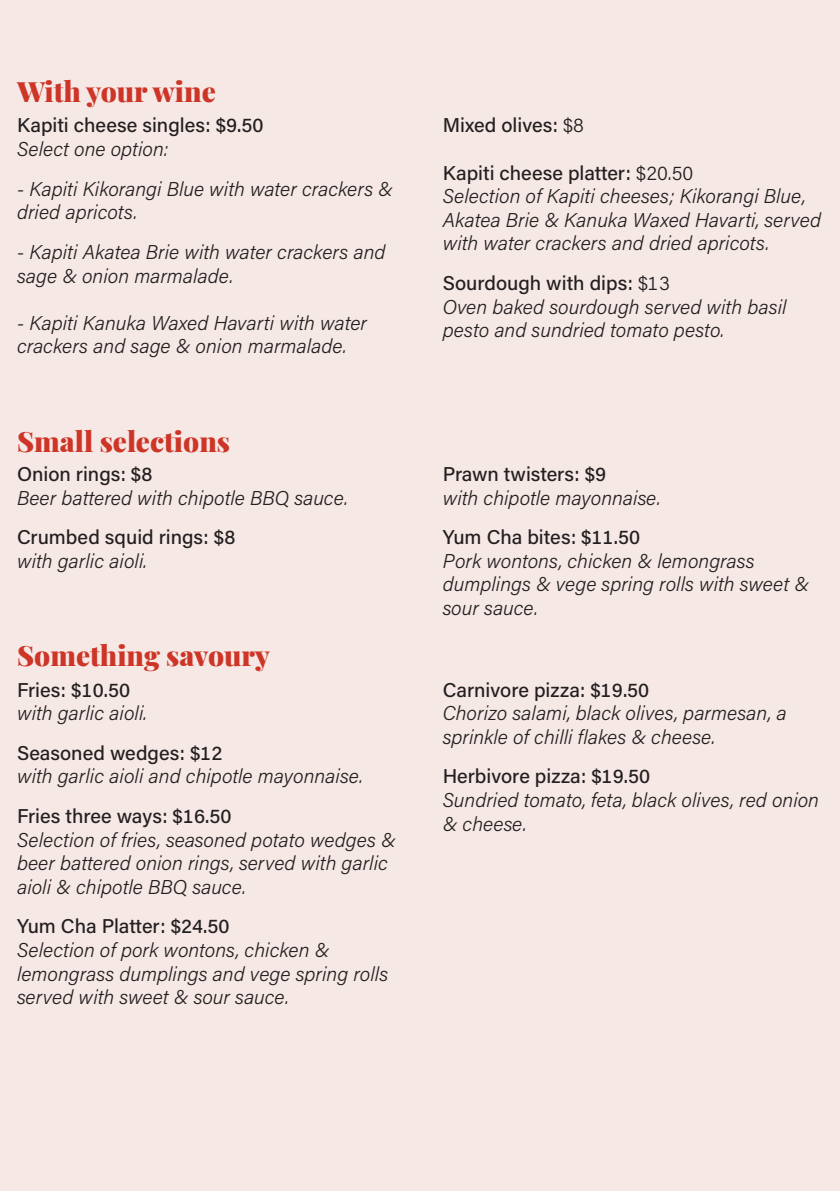
<style>
.page{position:relative;width:840px;height:1191px;background:#fff}
.page>*{position:absolute;margin:0;border:0;box-sizing:border-box;transform-origin:0 0}
.t1{font:900 28px "Playfair Display";color:#cd3527}
.Body_Text_-_Left{font:italic 300 20px/23.6px "Acumin Pro";color:#231f20}
.Body_Text_-_Left-2{font:500 20px/23.6px "Acumin Pro";color:#231f20}
.s1{font-weight:300;font-style:italic}
.s2{font-weight:500;font-style:normal}
.s3{font-weight:300}
.s4{font-style:normal}
</style>
<div class="page">
<div style="left:0;top:0;width:839px;height:1191px;background:#f6e8e5"></div>
<p class="t1" style="left:17px;top:70px;width:200px">With your wine</p>
<p class="Body_Text_-_Left-2" style="left:17px;top:113px;width:248px">Kapiti cheese singles: $9.50<br><span class="s1">Select one option:</span></p>
<p class="Body_Text_-_Left" style="left:17px;top:176px;width:377px">- Kapiti Kikorangi Blue with water crackers &amp; dried apricots.</p>
<p class="Body_Text_-_Left" style="left:17px;top:239px;width:370px">- Kapiti Akatea Brie with water crackers and sage &amp; onion marmalade.</p>
<p class="Body_Text_-_Left" style="left:17px;top:310px;width:351px">- Kapiti Kanuka Waxed Havarti with water crackers and sage &amp; onion marmalade.</p>
<p class="t1" style="left:17px;top:420px;width:214px">Small selections</p>
<p class="Body_Text_-_Left" style="left:17px;top:461px;width:332px"><span class="s2">Onion rings: $8<br></span>Beer battered with chipotle BBQ sauce.</p>
<p class="Body_Text_-_Left-2" style="left:17px;top:524px;width:220px">Crumbed squid rings: $8 <span class="s1">with garlic aioli.</span></p>
<p class="t1" style="left:17px;top:633px;width:254px">Something savoury</p>
<p class="Body_Text_-_Left" style="left:17px;top:677px;width:132px"><span class="s2">Fries: $10.50 </span>with garlic aioli.</p>
<p class="Body_Text_-_Left" style="left:17px;top:740px;width:347px"><span class="s2">Seasoned wedges: $12<br></span>with garlic aioli and chipotle mayonnaise.</p>
<p class="Body_Text_-_Left" style="left:17px;top:803px;width:380px"><span class="s2">Fries three ways: $16.50<br></span>Selection of fries, seasoned potato wedges &amp; beer battered onion rings, served with garlic aioli &amp; chipotle BBQ sauce.</p>
<p class="Body_Text_-_Left" style="left:17px;top:913px;width:372px"><span class="s2">Yum Cha Platter: $24.50<br></span>Selection of pork wontons, chicken &amp; lemongrass dumplings and vege spring rolls served with sweet &amp; sour sauce.</p>
<p class="Body_Text_-_Left-2" style="left:442px;top:113px;width:143px">Mixed olives: <span class="s3">$8</span></p>
<p class="Body_Text_-_Left" style="left:442px;top:160px;width:379px"><span class="s2">Kapiti cheese platter:</span> <span class="s4">$20.50<br></span>Selection of Kapiti cheeses; Kikorangi Blue, Akatea Brie &amp; Kanuka Waxed Havarti, served with water crackers and dried apricots.</p>
<p class="Body_Text_-_Left" style="left:442px;top:270px;width:345px"><span class="s2">Sourdough with dips:</span> <span class="s4">$13<br></span>Oven baked sourdough served with basil pesto and sundried tomato pesto.</p>
<p class="Body_Text_-_Left" style="left:442px;top:461px;width:219px"><span class="s2">Prawn twisters: $9<br></span>with chipotle mayonnaise.</p>
<p class="Body_Text_-_Left" style="left:442px;top:524px;width:367px"><span class="s2">Yum Cha bites: $11.50<br></span>Pork wontons, chicken &amp; lemongrass dumplings &amp; vege spring rolls with sweet &amp; sour sauce.</p>
<p class="Body_Text_-_Left" style="left:442px;top:677px;width:345px"><span class="s2">Carnivore pizza: $19.50<br></span>Chorizo salami, black olives, parmesan, a sprinkle of chilli flakes &amp; cheese.</p>
<p class="Body_Text_-_Left" style="left:442px;top:763px;width:378px"><span class="s2">Herbivore pizza: $19.50<br></span>Sundried tomato, feta, black olives, red onion &amp; cheese.</p>
</div>
